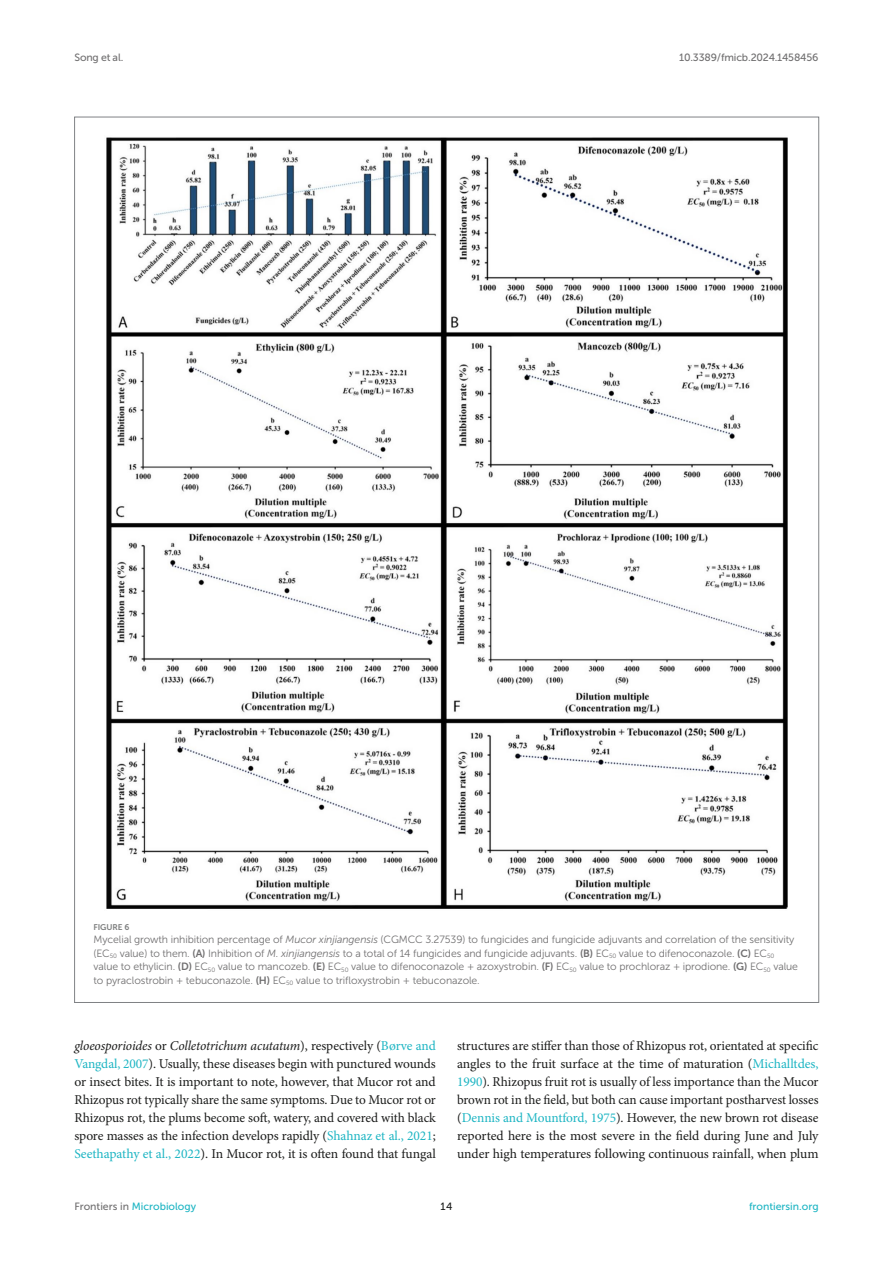
<style>
.page{position:relative;width:893px;height:1263px;background:#fff}
.page>*{position:absolute;margin:0;border:0;box-sizing:border-box;transform-origin:0 0}
.TEXT{font:13.5px/18px "Minion Pro";letter-spacing:-.005em;color:#1b1c1b;text-align:justify}
.FIG_LEG{font:10.5px/13.5px "Museo Sans 300";letter-spacing:-.01em;color:#706f70}
.t1{font:10.5px "Museo Sans 500";color:#1db5c3}
.t2{font:10.5px "Museo Sans 500";letter-spacing:-.015em;color:#706f70}
.t3{font:10.5px "Museo Sans 500";color:#1b1c1b}
.FIG_HD{font:8.25px "Museo Sans 700";letter-spacing:-.01em;color:#7e7f7f}
.s1{font-style:italic}
.s2{font-family:"Museo Sans 700"}
.s3{color:#1db5c3}
.s4{color:#706f70}
</style>
<div class="page">
<img style="left:106px;top:137px;width:682px;height:772px">
<p class="t2" style="left:74px;top:51px;width:50px">Song et al.</p>
<p class="t2" style="left:679px;top:51px;width:141px">10.3389/fmicb.2024.1458456</p>
<p class="FIG_HD" style="left:94px;top:922px;width:37px">FIGURE 6</p>
<p class="FIG_LEG" style="left:94px;top:933px;width:706px">Mycelial growth inhibition percentage of <span class="s1">Mucor xinjiangensis</span> (CGMCC 3.27539) to fungicides and fungicide adjuvants and correlation of the sensitivity (EC<sub>50</sub> value) to them. <span class="s2">(A)</span> Inhibition of <span class="s1">M. xinjiangensis</span> to a total of 14 fungicides and fungicide adjuvants. <span class="s2">(B)</span> EC<sub>50</sub> value to difenoconazole. <span class="s2">(C)</span> EC<sub>50 </sub>value to ethylicin. <span class="s2">(D)</span> EC<sub>50</sub> value to mancozeb. <span class="s2">(E)</span> EC<sub>50</sub> value to difenoconazole + azoxystrobin. <span class="s2">(F)</span> EC<sub>50</sub> value to prochloraz + iprodione. <span class="s2">(G)</span> EC<sub>50</sub> value to pyraclostrobin + tebuconazole. <span class="s2">(H)</span> EC<sub>50</sub> value to trifloxystrobin + tebuconazole.</p>
<p class="TEXT" style="left:74px;top:1037px;width:363px"><span class="s1">gloeosporioides</span> or <span class="s1">Colletotrichum acutatum</span>), respectively (<span class="s3">Børve and Vangdal, 2007</span>). Usually, these diseases begin with punctured wounds or insect bites. It is important to note, however, that Mucor rot and Rhizopus rot typically share the same symptoms. Due to Mucor rot or Rhizopus rot, the plums become soft, watery, and covered with black spore masses as the infection develops rapidly (<span class="s3">Shahnaz et al., 2021</span>; <span class="s3">Seethapathy et al., 2022</span>). In Mucor rot, it is often found that fungal</p>
<p class="TEXT" style="left:457px;top:1037px;width:363px">structures are stiffer than those of Rhizopus rot, orientated at specific angles to the fruit surface at the time of maturation (<span class="s3">Michalltdes, 1990</span>). Rhizopus fruit rot is usually of less importance than the Mucor brown rot in the field, but both can cause important postharvest losses (<span class="s3">Dennis and Mountford, 1975</span>). However, the new brown rot disease reported here is the most severe in the field during June and July under high temperatures following continuous rainfall, when plum</p>
<p class="t1" style="left:74px;top:1200px;width:123px"><span class="s4">Frontiers in</span> Microbiology</p>
<p class="t3" style="left:441px;top:1200px;width:13px">14</p>
<p class="t1" style="left:749px;top:1200px;width:71px">frontiersin.org</p>
</div>
